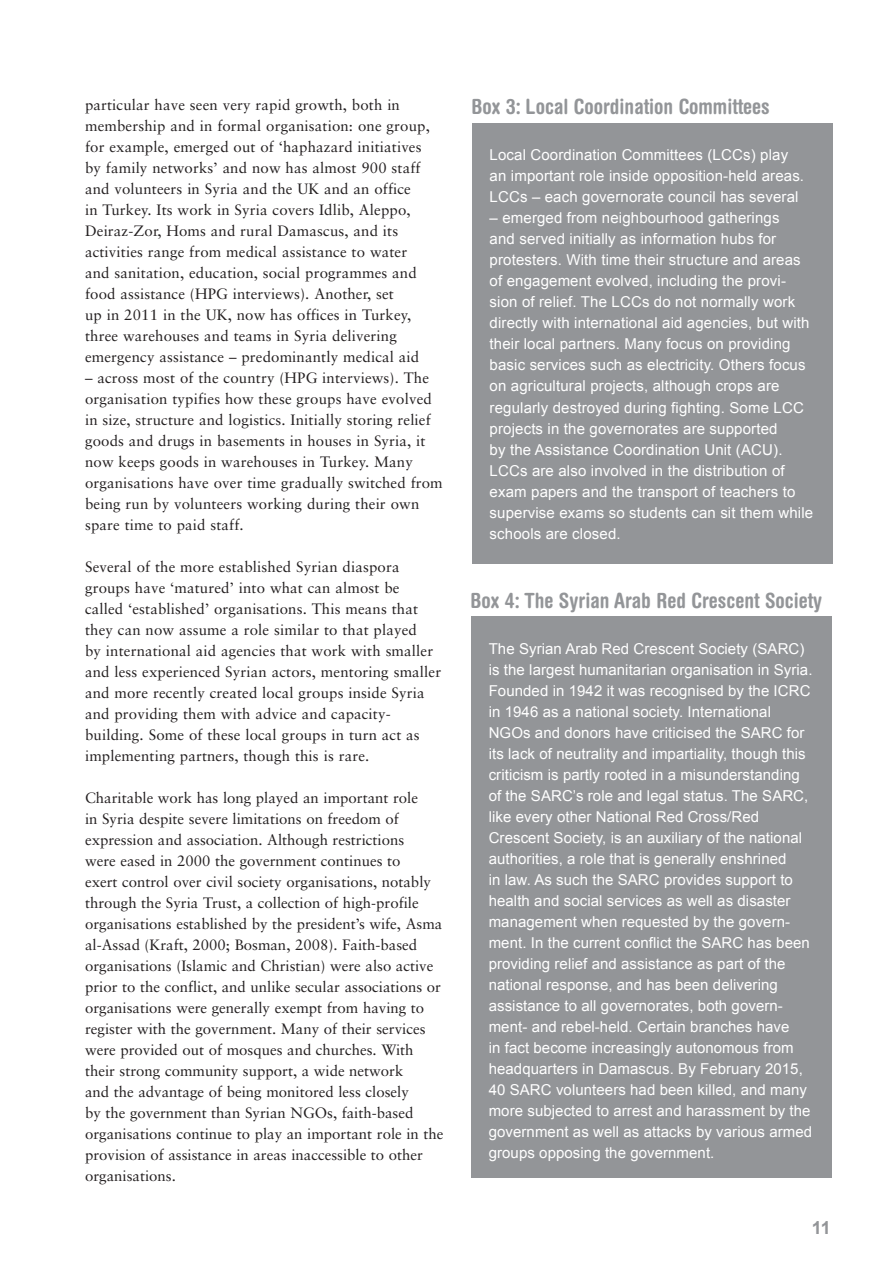
<style>
.page{position:relative;width:893px;height:1263px;background:#fff}
.page>*{position:absolute;margin:0;border:0;box-sizing:border-box;transform-origin:0 0}
.table_head{font:700 condensed 21px "Helvetica Rounded";color:#939598}
.t1{font:700 18px "Arial";color:#939598}
.Body_txt{font:15px/21px "Sabon";letter-spacing:.01em;color:#231f20}
.Box_text{font:15px/21px "Arial";letter-spacing:.005em;color:#fff}
</style>
<div class="page">
<div style="left:472px;top:123px;width:361px;height:440px;background:#939598"></div>
<div style="left:471px;top:616px;width:361px;height:562px;background:#939598"></div>
<p class="Body_txt" style="left:85px;top:94px;width:346px">particular have seen very rapid growth, both in membership and in formal organisation: one group, for example, emerged out of ‘haphazard initiatives by family networks’ and now has almost 900 staff and volunteers in Syria and the UK and an office<br>in Turkey. Its work in Syria covers Idlib, Aleppo, Deiraz-Zor, Homs and rural Damascus, and its activities range from medical assistance to water and sanitation, education, social programmes and food assistance (HPG interviews). Another, set<br>up in 2011 in the UK, now has offices in Turkey, three warehouses and teams in Syria delivering emergency assistance – predominantly medical aid</p>
<p class="Body_txt" style="left:85px;top:367px;width:359px">– across most of the country (HPG interviews). The organisation typifies how these groups have evolved in size, structure and logistics. Initially storing relief goods and drugs in basements in houses in Syria, it now keeps goods in warehouses in Turkey. Many organisations have over time gradually switched from being run by volunteers working during their own spare time to paid staff.</p>
<p class="Body_txt" style="left:85px;top:556px;width:358px">Several of the more established Syrian diaspora groups have ‘matured’ into what can almost be called ‘established’ organisations. This means that they can now assume a role similar to that played<br>by international aid agencies that work with smaller and less experienced Syrian actors, mentoring smaller and more recently created local groups inside Syria and providing them with advice and capacity&shy;building. Some of these local groups in turn act as implementing partners, though this is rare.</p>
<p class="Body_txt" style="left:85px;top:787px;width:360px">Charitable work has long played an important role<br>in Syria despite severe limitations on freedom of expression and association. Although restrictions<br>were eased in 2000 the government continues to<br>exert control over civil society organisations, notably through the Syria Trust, a collection of high-profile organisations established by the president’s wife, Asma al-Assad (Kraft, 2000; Bosman, 2008). Faith-based organisations (Islamic and Christian) were also active prior to the conflict, and unlike secular associations or organisations were generally exempt from having to register with the government. Many of their services were provided out of mosques and churches. With their strong community support, a wide network<br>and the advantage of being monitored less closely<br>by the government than Syrian NGOs, faith-based organisations continue to play an important role in the provision of assistance in areas inaccessible to other organisations.</p>
<p class="table_head" style="left:471px;top:94px;width:300px">Box 3: Local Coordination Committees</p>
<p class="Box_text" style="left:490px;top:145px;width:316px">Local Coordination Committees (LCCs) play an important role inside opposition-held areas.<br>LCCs – each governorate council has several</p>
<p class="Box_text" style="left:490px;top:208px;width:325px">– emerged from neighbourhood gatherings<br>and served initially as information hubs for protesters. With time their structure and areas of engagement evolved, including the provi&shy;sion of relief. The LCCs do not normally work directly with international aid agencies, but with their local partners. Many focus on providing basic services such as electricity. Others focus on agricultural projects, although crops are regularly destroyed during fighting. Some LCC projects in the governorates are supported<br>by the Assistance Coordination Unit (ACU).<br>LCCs are also involved in the distribution of exam papers and the transport of teachers to supervise exams so students can sit them while schools are closed.</p>
<p class="table_head" style="left:471px;top:587px;width:353px">Box 4: The Syrian Arab Red Crescent Society</p>
<p class="Box_text" style="left:489px;top:638px;width:325px">The Syrian Arab Red Crescent Society (SARC) is the largest humanitarian organisation in Syria.<br>Founded in 1942 it was recognised by the ICRC in 1946 as a national society. International NGOs and donors have criticised the SARC for its lack of neutrality and impartiality, though this criticism is partly rooted in a misunderstanding of the SARC’s role and legal status. The SARC, like every other National Red Cross/Red Crescent Society, is an auxiliary of the national authorities, a role that is generally enshrined<br>in law. As such the SARC provides support to health and social services as well as disaster management when requested by the govern&shy;ment. In the current conflict the SARC has been providing relief and assistance as part of the national response, and has been delivering assistance to all governorates, both govern&shy;ment- and rebel-held. Certain branches have<br>in fact become increasingly autonomous from headquarters in Damascus. By February 2015, 40 SARC volunteers had been killed, and many more subjected to arrest and harassment by the government as well as attacks by various armed groups opposing the government.</p>
<p class="t1" style="left:812px;top:1218px;width:21px">11</p>
</div>
